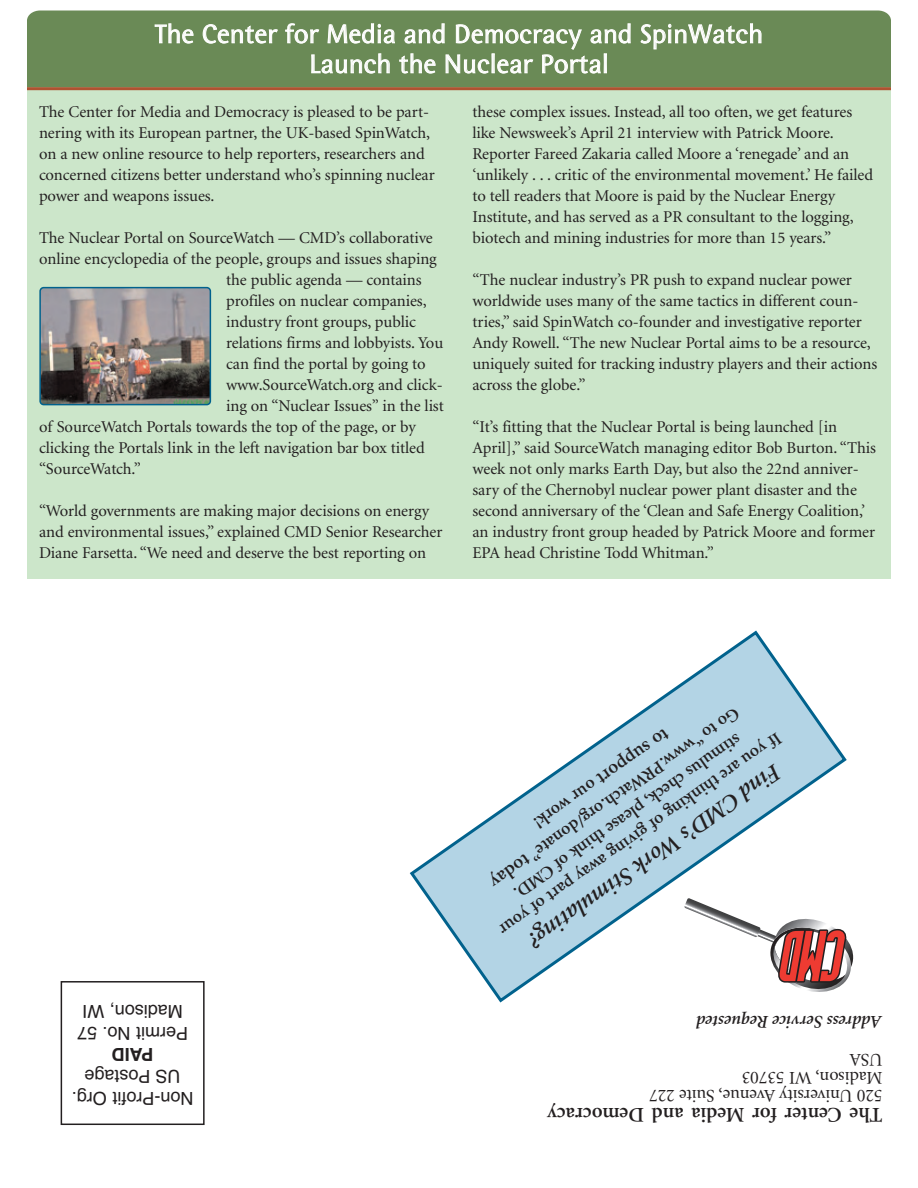
<style>
.page{position:relative;width:918px;height:1188px;background:#fff}
.page>*{position:absolute;margin:0;border:0;box-sizing:border-box;transform-origin:0 0}
.t1{font:27px/30px "Wunderlich";letter-spacing:-.01em;color:#fff;text-align:center}
.t2{font:italic 600 24px "Minion";color:#231f20}
.t3{font:600 21px "Minion";letter-spacing:-.005em;color:#231f20}
.t4{font:600 19.5px "Minion";color:#231f20}
.t5{font:600 18px "Minion";color:#231f20}
.t6{font:18px/18px "Minion";letter-spacing:-.005em;color:#231f20}
.t7{font:18px/21.6px "Helvetica";color:#231f20;text-align:center}
.t8{font:italic 600 18px "Minion";letter-spacing:-.005em;color:#231f20}
.t9{font:700 18px "Helvetica";color:#231f20}
.t10{font:16.5px/21px "Minion";letter-spacing:-.005em;color:#231f20}
.s1{font-size:19.5px}
.s2{font-size:18px}
</style>
<div class="page">
<div style="left:27px;top:66px;width:864px;height:513px;background:#cce6ca"></div>
<div style="left:27px;top:10px;width:864px;height:77px;background:#6a8a56"></div>
<hr style="left:27px;top:87px;width:864px;height:3px;background:#ae5331">
<div style="left:61px;top:981px;width:144px;height:144px;border:2px solid #231f20"></div>
<svg style="left:849px;top:943px;width:5px;height:33px"></svg>
<img style="left:39px;top:287px;width:172px;height:118px">
<svg style="left:409px;top:630px;width:440px;height:373px"></svg>
<h1 class="t1" style="left:155px;top:21px;width:610px">The Center for Media and Democracy and SpinWatch<br>Launch the Nuclear Portal</h1>
<p class="t10" style="left:39px;top:103px;width:397px">The Center for Media and Democracy is pleased to be part&shy;nering with its European partner, the UK-based SpinWatch, on a new online resource to help reporters, researchers and concerned citizens better understand who’s spinning nuclear power and weapons issues.</p>
<p class="t10" style="left:39px;top:229px;width:395px">The Nuclear Portal on SourceWatch — CMD’s collaborative</p>
<p class="t10" style="left:39px;top:250px;width:399px">online encyclopedia of the people, groups and issues shaping</p>
<p class="t10" style="left:226px;top:271px;width:197px">the public agenda — contains</p>
<p class="t10" style="left:226px;top:292px;width:202px">profiles on nuclear companies,</p>
<p class="t10" style="left:226px;top:313px;width:191px">industry front groups, public</p>
<p class="t10" style="left:226px;top:334px;width:219px">relations firms and lobbyists. You</p>
<p class="t10" style="left:226px;top:355px;width:201px">can find the portal by going to</p>
<p class="t10" style="left:226px;top:376px;width:218px">www.SourceWatch.org and click-</p>
<p class="t10" style="left:226px;top:397px;width:219px">ing on “Nuclear Issues” in the list</p>
<p class="t10" style="left:39px;top:418px;width:378px">of SourceWatch Portals towards the top of the page, or by</p>
<p class="t10" style="left:39px;top:439px;width:387px">clicking the Portals link in the left navigation bar box titled</p>
<p class="t10" style="left:39px;top:460px;width:103px">“SourceWatch.”</p>
<p class="t10" style="left:39px;top:502px;width:405px">“World governments are making major decisions on energy and environmental issues,” explained CMD Senior Researcher<br>Diane Farsetta. “We need and deserve the best reporting on</p>
<p class="t10" style="left:472px;top:103px;width:402px">these complex issues. Instead, all too often, we get features like Newsweek’s April 21 interview with Patrick Moore.<br>Reporter Fareed Zakaria called Moore a ‘renegade’ and an ‘unlikely . . . critic of the environmental movement.’ He failed to tell readers that Moore is paid by the Nuclear Energy Institute, and has served as a PR consultant to the logging, biotech and mining industries for more than 15 years.”</p>
<p class="t10" style="left:472px;top:271px;width:406px">“The nuclear industry’s PR push to expand nuclear power worldwide uses many of the same tactics in different coun&shy;tries,” said SpinWatch co-founder and investigative reporter Andy Rowell. “The new Nuclear Portal aims to be a resource, uniquely suited for tracking industry players and their actions across the globe.”</p>
<p class="t10" style="left:472px;top:418px;width:405px">“It’s fitting that the Nuclear Portal is being launched [in April],” said SourceWatch managing editor Bob Burton. “This week not only marks Earth Day, but also the 22nd anniver&shy;sary of the Chernobyl nuclear power plant disaster and the second anniversary of the ‘Clean and Safe Energy Coalition,’ an industry front group headed by Patrick Moore and former EPA head Christine Todd Whitman.”</p>
<p class="t7" style="left:188px;top:1042px;width:112px;text-align:left;rotate:-180deg">Permit No. 57<br>Madison, WI</p>
<p class="t9" style="left:153px;top:1061px;width:43px;rotate:-180deg">PAID</p>
<p class="t7" style="left:193px;top:1107px;width:123px;rotate:-180deg">Non-Profit Org.<br>US Postage</p>
<p class="t5" style="left:742px;top:717px;width:302px;rotate:145deg">Go to “www.PRWatch.org/donate” <span class="s1">today</span></p>
<p class="t4" style="left:672px;top:739px;width:162px;rotate:145deg">to support <span class="s2">our work!</span></p>
<p class="t5" style="left:784px;top:742px;width:342px;rotate:145deg">If you are thinking of giving away part of your</p>
<p class="t5" style="left:744px;top:743px;width:275px;rotate:145deg">stimulus check, please think of CMD.</p>
<h2 class="t2" style="left:785px;top:777px;width:303px;rotate:145deg">Find CMD’s Work Stimulating?</h2>
<p class="t8" style="left:883px;top:1029px;width:187px;rotate:-180deg">Address Service Requested</p>
<p class="t6" style="left:883px;top:1104px;width:235px;rotate:-180deg">520 University Avenue, Suite 227<br>Madison, WI 53703<br>USA</p>
<p class="t3" style="left:883px;top:1123px;width:337px;rotate:-180deg">The Center for Media and Democracy</p>
</div>
